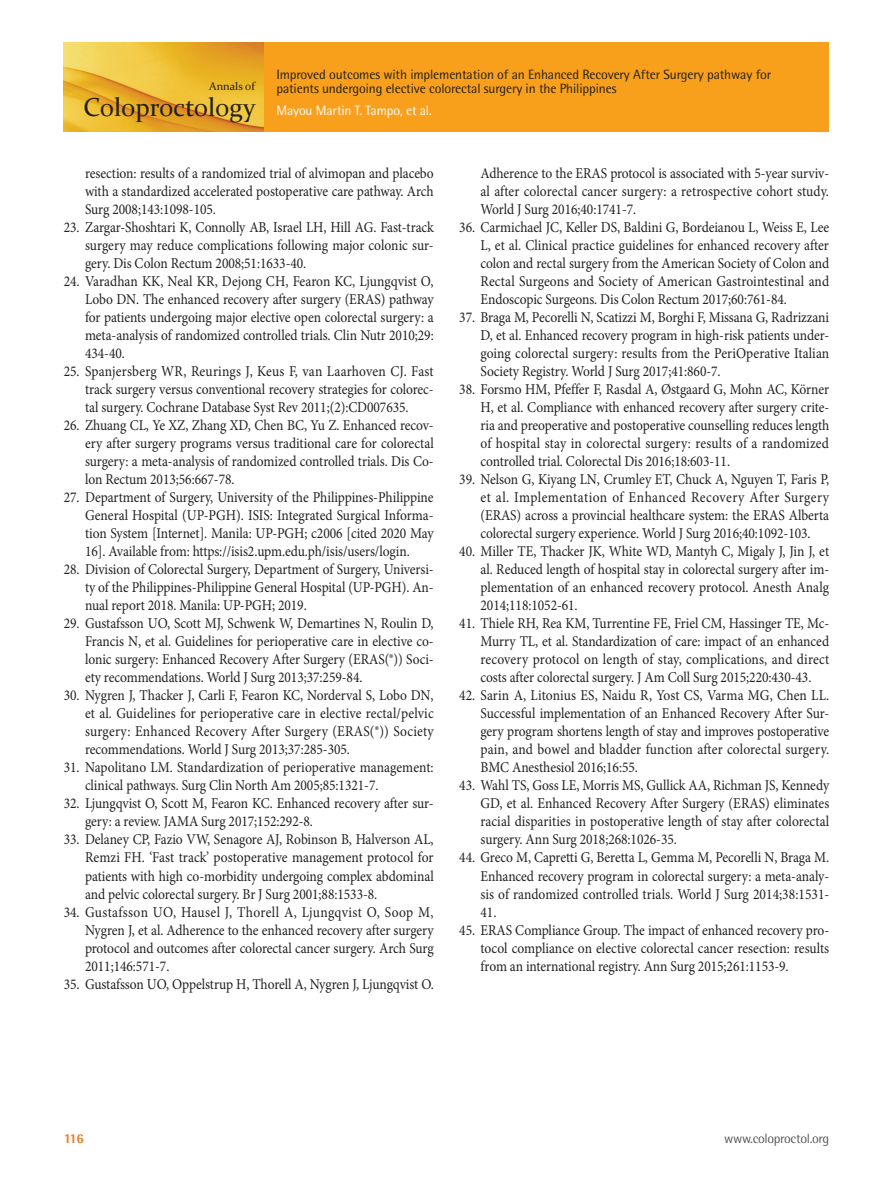
<style>
.page{position:relative;width:893px;height:1191px;background:#fff}
.page>*{position:absolute;margin:0;border:0;box-sizing:border-box;transform-origin:0 0}
.t1{font:25.95px "Constantia";color:#231f20}
.참고문헌2{font:15px/18px "Minion Pro";letter-spacing:-.005em;color:#231f20;text-align:justify;scale:.9 1}
.t2{font:13.5px/13.5px "Rotis Semi Sans Std";letter-spacing:-.01em;color:#231f20}
.t3{font:13.5px "Rotis Semi Sans Std";letter-spacing:-.01em;color:#fff}
.t4{font:13.5px "Rotis Semi Sans Std";letter-spacing:-.025em;color:#57585a}
.t5{font:800 13.5px "Rotis Semi Sans Std";color:#f47721}
.t6{font:11.25px "Constantia";color:#231f20}
</style>
<div class="page">
<div style="left:264px;top:43px;width:565px;height:89px;background:#f89f1c"></div>
<img style="left:64px;top:43px;width:200px;height:89px">
<p class="t6" style="left:209px;top:79px;width:47px">Annals of</p>
<h1 class="t1" style="left:83px;top:90px;width:174px">Coloproctology</h1>
<p class="t2" style="left:276px;top:68px;width:496px">Improved outcomes with implementation of an Enhanced Recovery After Surgery pathway for patients undergoing elective colorectal surgery in the Philippines</p>
<p class="t3" style="left:276px;top:102px;width:157px">Mayou Martin T. Tampo, et al.</p>
<p class="참고문헌2" style="left:85px;top:164px;width:389px">resection: results of a randomized trial of alvimopan and placebo with a standardized accelerated postoperative care pathway. Arch Surg 2008;143:1098-105.</p>
<p class="참고문헌2" style="left:85px;top:218px;width:389px;text-indent:-21px">23. Zargar-Shoshtari K, Connolly AB, Israel LH, Hill AG. Fast-track surgery may reduce complications following major colonic sur&shy;gery. Dis Colon Rectum 2008;51:1633-40.</p>
<p class="참고문헌2" style="left:85px;top:272px;width:389px;text-indent:-21px">24. Varadhan KK, Neal KR, Dejong CH, Fearon KC, Ljungqvist O, Lobo DN. The enhanced recovery after surgery (ERAS) pathway for patients undergoing major elective open colorectal surgery: a meta-analysis of randomized controlled trials. Clin Nutr 2010;29:<br>434-40.</p>
<p class="참고문헌2" style="left:85px;top:362px;width:389px;text-indent:-21px">25. Spanjersberg WR, Reurings J, Keus F, van Laarhoven CJ. Fast track surgery versus conventional recovery strategies for colorec&shy;tal surgery. Cochrane Database Syst Rev 2011;(2):CD007635.</p>
<p class="참고문헌2" style="left:85px;top:416px;width:389px;text-indent:-21px">26. Zhuang CL, Ye XZ, Zhang XD, Chen BC, Yu Z. Enhanced recov&shy;ery after surgery programs versus traditional care for colorectal surgery: a meta-analysis of randomized controlled trials. Dis Co&shy;lon Rectum 2013;56:667-78.</p>
<p class="참고문헌2" style="left:85px;top:488px;width:389px;text-indent:-21px">27. Department of Surgery, University of the Philippines-Philippine General Hospital (UP-PGH). ISIS: Integrated Surgical Informa&shy;tion System [Internet]. Manila: UP-PGH; c2006 [cited 2020 May 16]. Available from: https://isis2.upm.edu.ph/isis/users/login.</p>
<p class="참고문헌2" style="left:85px;top:560px;width:389px;text-indent:-21px">28. Division of Colorectal Surgery, Department of Surgery, Universi&shy;ty of the Philippines-Philippine General Hospital (UP-PGH). An&shy;nual report 2018. Manila: UP-PGH; 2019.</p>
<p class="참고문헌2" style="left:85px;top:614px;width:389px;text-indent:-21px">29. Gustafsson UO, Scott MJ, Schwenk W, Demartines N, Roulin D, Francis N, et al. Guidelines for perioperative care in elective co&shy;lonic surgery: Enhanced Recovery After Surgery (ERAS(®)) Soci&shy;ety recommendations. World J Surg 2013;37:259-84.</p>
<p class="참고문헌2" style="left:85px;top:686px;width:389px;text-indent:-21px">30. Nygren J, Thacker J, Carli F, Fearon KC, Norderval S, Lobo DN, et al. Guidelines for perioperative care in elective rectal/pelvic surgery: Enhanced Recovery After Surgery (ERAS(®)) Society recommendations. World J Surg 2013;37:285-305.</p>
<p class="참고문헌2" style="left:85px;top:758px;width:389px;text-indent:-21px">31. Napolitano LM. Standardization of perioperative management: clinical pathways. Surg Clin North Am 2005;85:1321-7.</p>
<p class="참고문헌2" style="left:85px;top:794px;width:389px;text-indent:-21px">32. Ljungqvist O, Scott M, Fearon KC. Enhanced recovery after sur&shy;gery: a review. JAMA Surg 2017;152:292-8.</p>
<p class="참고문헌2" style="left:85px;top:830px;width:389px;text-indent:-21px">33. Delaney CP, Fazio VW, Senagore AJ, Robinson B, Halverson AL, Remzi FH. ‘Fast track’ postoperative management protocol for patients with high co-morbidity undergoing complex abdominal and pelvic colorectal surgery. Br J Surg 2001;88:1533-8.</p>
<p class="참고문헌2" style="left:85px;top:902px;width:389px;text-indent:-21px">34. Gustafsson UO, Hausel J, Thorell A, Ljungqvist O, Soop M, Nygren J, et al. Adherence to the enhanced recovery after surgery protocol and outcomes after colorectal cancer surgery. Arch Surg 2011;146:571-7.</p>
<p class="참고문헌2" style="left:64px;top:974px;width:413px">35. Gustafsson UO, Oppelstrup H, Thorell A, Nygren J, Ljungqvist O.</p>
<p class="참고문헌2" style="left:480px;top:164px;width:389px">Adherence to the ERAS protocol is associated with 5-year surviv&shy;al after colorectal cancer surgery: a retrospective cohort study.<br>World J Surg 2016;40:1741-7.</p>
<p class="참고문헌2" style="left:480px;top:218px;width:389px;text-indent:-21px">36. Carmichael JC, Keller DS, Baldini G, Bordeianou L, Weiss E, Lee L, et al. Clinical practice guidelines for enhanced recovery after colon and rectal surgery from the American Society of Colon and Rectal Surgeons and Society of American Gastrointestinal and Endoscopic Surgeons. Dis Colon Rectum 2017;60:761-84.</p>
<p class="참고문헌2" style="left:480px;top:308px;width:389px;text-indent:-21px">37. Braga M, Pecorelli N, Scatizzi M, Borghi F, Missana G, Radrizzani D, et al. Enhanced recovery program in high-risk patients under&shy;going colorectal surgery: results from the PeriOperative Italian Society Registry. World J Surg 2017;41:860-7.</p>
<p class="참고문헌2" style="left:480px;top:380px;width:389px;text-indent:-21px">38. Forsmo HM, Pfeffer F, Rasdal A, Østgaard G, Mohn AC, Körner H, et al. Compliance with enhanced recovery after surgery crite&shy;ria and preoperative and postoperative counselling reduces length of hospital stay in colorectal surgery: results of a randomized controlled trial. Colorectal Dis 2016;18:603-11.</p>
<p class="참고문헌2" style="left:480px;top:470px;width:389px;text-indent:-21px">39. Nelson G, Kiyang LN, Crumley ET, Chuck A, Nguyen T, Faris P, et al. Implementation of Enhanced Recovery After Surgery (ERAS) across a provincial healthcare system: the ERAS Alberta colorectal surgery experience. World J Surg 2016;40:1092-103.</p>
<p class="참고문헌2" style="left:480px;top:542px;width:389px;text-indent:-21px">40. Miller TE, Thacker JK, White WD, Mantyh C, Migaly J, Jin J, et al. Reduced length of hospital stay in colorectal surgery after im&shy;plementation of an enhanced recovery protocol. Anesth Analg 2014;118:1052-61.</p>
<p class="참고문헌2" style="left:480px;top:614px;width:389px;text-indent:-21px">41. Thiele RH, Rea KM, Turrentine FE, Friel CM, Hassinger TE, Mc-Murry TL, et al. Standardization of care: impact of an enhanced recovery protocol on length of stay, complications, and direct costs after colorectal surgery. J Am Coll Surg 2015;220:430-43.</p>
<p class="참고문헌2" style="left:480px;top:686px;width:389px;text-indent:-21px">42. Sarin A, Litonius ES, Naidu R, Yost CS, Varma MG, Chen LL.<br>Successful implementation of an Enhanced Recovery After Sur&shy;gery program shortens length of stay and improves postoperative pain, and bowel and bladder function after colorectal surgery.<br>BMC Anesthesiol 2016;16:55.</p>
<p class="참고문헌2" style="left:480px;top:776px;width:389px;text-indent:-21px">43. Wahl TS, Goss LE, Morris MS, Gullick AA, Richman JS, Kennedy GD, et al. Enhanced Recovery After Surgery (ERAS) eliminates racial disparities in postoperative length of stay after colorectal surgery. Ann Surg 2018;268:1026-35.</p>
<p class="참고문헌2" style="left:480px;top:848px;width:389px;text-indent:-21px">44. Greco M, Capretti G, Beretta L, Gemma M, Pecorelli N, Braga M.<br>Enhanced recovery program in colorectal surgery: a meta-analy&shy;sis of randomized controlled trials. World J Surg 2014;38:1531- 41.</p>
<p class="참고문헌2" style="left:480px;top:920px;width:389px;text-indent:-21px">45. ERAS Compliance Group. The impact of enhanced recovery pro&shy;tocol compliance on elective colorectal cancer resection: results from an international registry. Ann Surg 2015;261:1153-9.</p>
<p class="t5" style="left:64px;top:1129px;width:22px">116</p>
<p class="t4" style="left:724px;top:1130px;width:106px">www.coloproctol.org</p>
</div>
